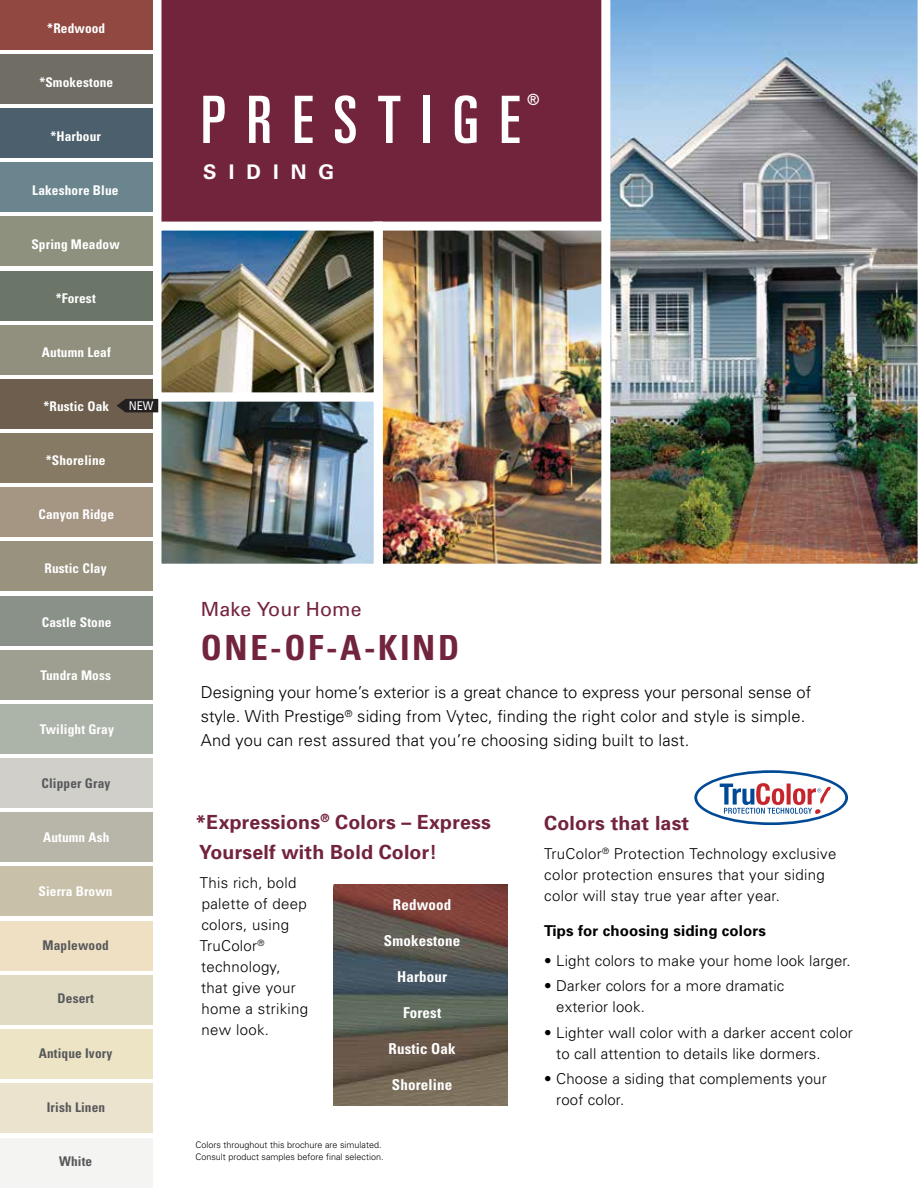
<style>
.page{position:relative;width:918px;height:1188px;background:#fff}
.page>*{position:absolute;margin:0;border:0;box-sizing:border-box;transform-origin:0 0}
.t1{font:ultra-condensed 65.4px "Univers";letter-spacing:.31em;color:#fff}
.t2{font:700 condensed 34.65px "Univers";letter-spacing:.075em;color:#73243d}
.t3{font:700 20.1px "Univers";letter-spacing:.6em;color:#fff}
.t4{font:700 19.5px/30px "Univers";letter-spacing:.01em;color:#73243d}
.t5{font:19.5px "Univers";letter-spacing:.01em;color:#73243d}
.t6{font:300 16.5px/24px "Univers";letter-spacing:.01em;color:#000}
.t7{font:ultra-condensed 15.6px "Univers";color:#fff}
.t8{font:300 15px/21px "Univers";letter-spacing:.01em;color:#000}
.t9{font:700 condensed 15px "Univers";letter-spacing:.01em;color:#fff}
.t10{font:700 15px "Univers";letter-spacing:.01em;color:#000}
.t11{font:700 condensed 13.35px "Univers";letter-spacing:.01em;color:#fff}
.t12{font:700 condensed 13.35px "Univers";letter-spacing:.01em;color:#58595b}
.t13{font:condensed 12px "Univers";color:#fff}
.t14{font:300 9px/12px "Univers";color:#000}
</style>
<div class="page">
<img style="left:610px;top:0;width:308px;height:564px">
<div style="left:148px;top:0;width:467px;height:236px;background:#73243d"></div>
<img style="left:384px;top:232px;width:216px;height:331px">
<div style="left:374px;top:222px;width:236px;height:351px;border:9px solid #fff"></div>
<img style="left:148px;top:217px;width:239px;height:189px">
<img style="left:162px;top:403px;width:211px;height:160px">
<div style="left:152px;top:393px;width:231px;height:180px;border:9px solid #fff"></div>
<div style="left:0;top:54px;width:153px;height:49px;background:#6f6d64"></div>
<div style="left:0;top:109px;width:153px;height:49px;background:#4c5f6d"></div>
<div style="left:0;top:163px;width:153px;height:49px;background:#6b858e"></div>
<div style="left:0;top:217px;width:153px;height:49px;background:#8e917d"></div>
<div style="left:0;top:325px;width:153px;height:49px;background:#918f7d"></div>
<div style="left:0;top:379px;width:153px;height:49px;background:#6d5e4e"></div>
<div style="left:0;top:0;width:153px;height:50px;background:#904841"></div>
<div style="left:0;top:434px;width:153px;height:49px;background:#877a65"></div>
<div style="left:0;top:488px;width:153px;height:49px;background:#a59683"></div>
<div style="left:0;top:542px;width:153px;height:49px;background:#98927e"></div>
<div style="left:0;top:596px;width:153px;height:49px;background:#899188"></div>
<div style="left:0;top:650px;width:153px;height:49px;background:#9e9f90"></div>
<div style="left:0;top:704px;width:153px;height:49px;background:#acb3a8"></div>
<div style="left:0;top:759px;width:153px;height:49px;background:#d0cfca"></div>
<div style="left:0;top:813px;width:153px;height:49px;background:#b8b5a9"></div>
<div style="left:0;top:867px;width:153px;height:49px;background:#c9c0a9"></div>
<div style="left:0;top:921px;width:153px;height:49px;background:#f0e0c3"></div>
<div style="left:0;top:975px;width:153px;height:49px;background:#e1dbc3"></div>
<div style="left:0;top:1029px;width:153px;height:49px;background:#ede4c5"></div>
<div style="left:0;top:1084px;width:153px;height:49px;background:#ece3ce"></div>
<div style="left:0;top:1138px;width:153px;height:50px;background:#f4f4f2"></div>
<div style="left:0;top:271px;width:153px;height:49px;background:#6b7669"></div>
<svg style="left:696px;top:772px;width:151px;height:52px"></svg>
<div style="left:693px;top:769px;width:157px;height:58px;border:2px solid #fff;border-radius:50%"></div>
<img style="left:334px;top:884px;width:174px;height:221px">
<svg style="left:117px;top:399px;width:41px;height:13px"></svg>
<p class="t11" style="left:47px;top:20px;width:60px">*Redwood</p>
<p class="t11" style="left:39px;top:74px;width:75px">*Smokestone</p>
<p class="t11" style="left:50px;top:128px;width:52px">*Harbour</p>
<p class="t11" style="left:32px;top:182px;width:88px">Lakeshore Blue</p>
<p class="t11" style="left:31px;top:236px;width:90px">Spring Meadow</p>
<p class="t11" style="left:56px;top:290px;width:42px">*Forest</p>
<p class="t11" style="left:42px;top:344px;width:70px">Autumn Leaf</p>
<p class="t11" style="left:43px;top:398px;width:67px">*Rustic Oak</p>
<p class="t11" style="left:46px;top:452px;width:61px">*Shoreline</p>
<p class="t13" style="left:129px;top:398px;width:26px">NEW</p>
<p class="t11" style="left:39px;top:506px;width:77px">Canyon Ridge</p>
<p class="t11" style="left:45px;top:560px;width:64px">Rustic Clay</p>
<p class="t11" style="left:42px;top:614px;width:71px">Castle Stone</p>
<p class="t11" style="left:40px;top:668px;width:72px">Tundra Moss</p>
<p class="t11" style="left:40px;top:722px;width:76px">Twilight Gray</p>
<p class="t12" style="left:42px;top:776px;width:70px">Clipper Gray</p>
<p class="t11" style="left:43px;top:830px;width:68px">Autumn Ash</p>
<p class="t11" style="left:39px;top:884px;width:76px">Sierra Brown</p>
<p class="t12" style="left:43px;top:937px;width:68px">Maplewood</p>
<p class="t12" style="left:58px;top:990px;width:38px">Desert</p>
<p class="t12" style="left:39px;top:1045px;width:75px">Antique Ivory</p>
<p class="t12" style="left:47px;top:1099px;width:60px">Irish Linen</p>
<p class="t12" style="left:59px;top:1153px;width:35px">White</p>
<h1 class="t1" style="left:201px;top:83px;width:321px">PRESTIGE</h1>
<p class="t7" style="left:527px;top:90px;width:14px">®</p>
<h3 class="t3" style="left:203px;top:160px;width:133px">SIDING</h3>
<h3 class="t5" style="left:201px;top:598px;width:162px">Make Your Home</h3>
<h2 class="t2" style="left:201px;top:626px;width:260px">ONE-OF-A-KIND</h2>
<p class="t6" style="left:201px;top:681px;width:612px">Designing your home’s exterior is a great chance to express your personal sense of style. With Prestige<sup>®</sup> siding from Vytec, finding the right color and style is simple.<br>And you can rest assured that you’re choosing siding built to last.</p>
<h3 class="t4" style="left:196px;top:807px;width:297px">*Expressions<sup>®</sup> Colors – Express<br>Yourself with Bold Color!</h3>
<p class="t8" style="left:200px;top:872px;width:110px">This rich, bold palette of deep colors, using<br>TruColor<sup>® </sup>technology, that give your home a striking new look.</p>
<p class="t9" style="left:393px;top:895px;width:60px">Redwood</p>
<p class="t9" style="left:384px;top:931px;width:78px">Smokestone</p>
<p class="t9" style="left:397px;top:967px;width:52px">Harbour</p>
<p class="t9" style="left:403px;top:1003px;width:40px">Forest</p>
<p class="t9" style="left:389px;top:1039px;width:69px">Rustic Oak</p>
<p class="t9" style="left:392px;top:1075px;width:62px">Shoreline</p>
<p class="t14" style="left:195px;top:1138px;width:190px">Colors throughout this brochure are simulated.<br>Consult product samples before final selection.</p>
<h3 class="t4" style="left:544px;top:808px;width:146px">Colors that last</h3>
<p class="t8" style="left:544px;top:843px;width:294px">TruColor<sup>®</sup> Protection Technology exclusive color protection ensures that your siding color will stay true year after year.</p>
<p class="t10" style="left:544px;top:921px;width:223px">Tips for choosing siding colors</p>
<p class="t8" style="left:544px;top:950px;width:308px">• Light colors to make your home look larger.</p>
<p class="t8" style="left:556px;top:975px;width:230px;text-indent:-12px">• Darker colors for a more dramatic exterior look.</p>
<p class="t8" style="left:556px;top:1022px;width:298px;text-indent:-12px">• Lighter wall color with a darker accent color to call attention to details like dormers.</p>
<p class="t8" style="left:556px;top:1068px;width:272px;text-indent:-12px">• Choose a siding that complements your roof color.</p>
</div>
